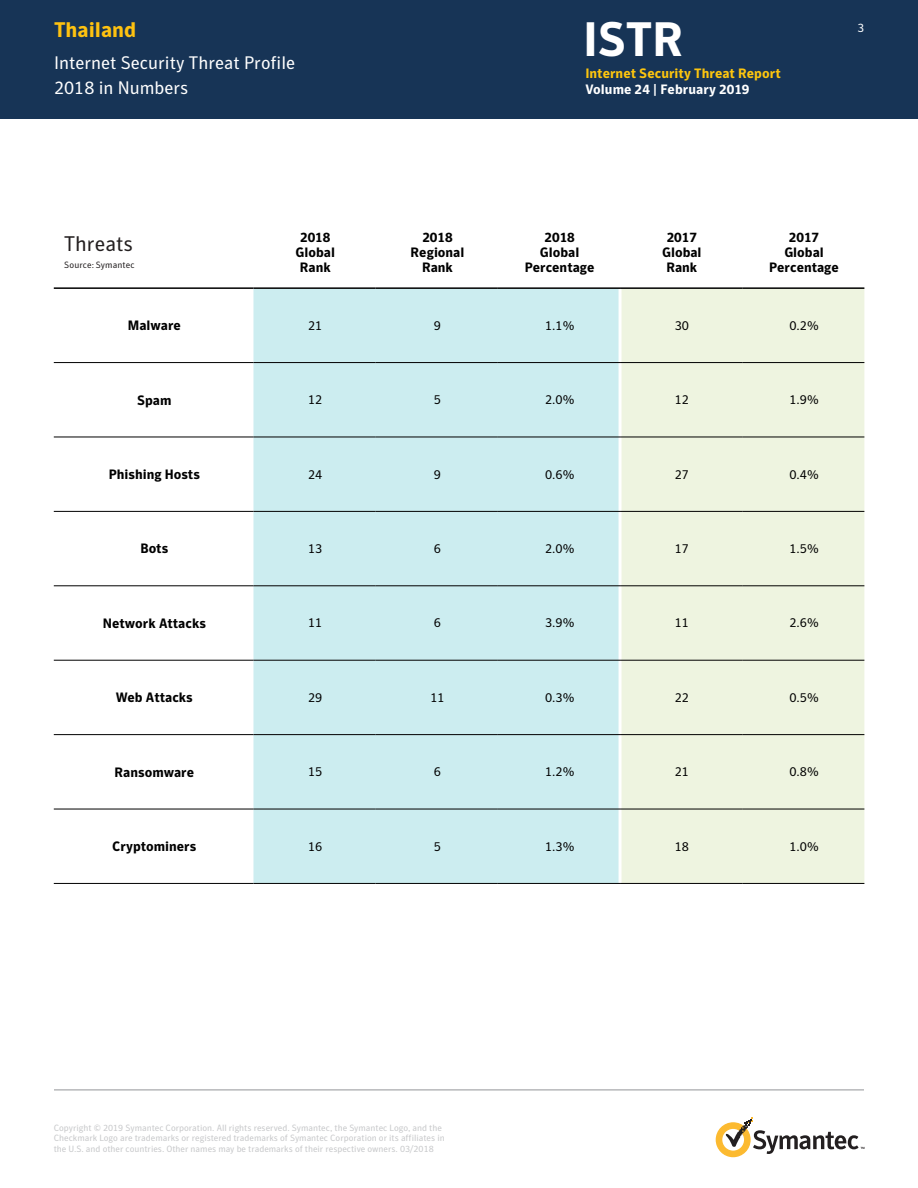
<style>
.page{position:relative;width:918px;height:1188px;background:#fff}
.page>*{position:absolute;margin:0;border:0;box-sizing:border-box;transform-origin:0 0}
.t1{font:700 48px "Symantec Sans";color:#fff}
.t2{font:700 21px "Symantec Sans";color:#fec210}
.Table_Title{font:21px "Symantec Sans";color:#231f20}
.t3{font:18px/25.5px "Symantec Sans";color:#fff}
.Table_Header{font:700 13.5px/15px "Symantec Sans";color:#000;text-align:center}
.t4{font:700 13.5px "Symantec Sans";letter-spacing:.005em;color:#fdc50e}
.t5{font:700 13.5px "Symantec Sans";letter-spacing:.005em;color:#fff}
.Table_Body{font:12.75px "Symantec Sans";color:#000}
.t6{font:12px "Symantec Sans";color:#fff}
.t7{font:9px/10.8px "Symantec Sans";color:#c7c8ca}
.Table_Title-2{font:9px "Symantec Sans";letter-spacing:.005em;color:#231f20}
</style>
<div class="page">
<div style="left:0;top:0;width:918px;height:119px;background:#173456"></div>
<svg style="left:715px;top:1118px;width:149px;height:40px"></svg>
<hr style="left:54px;top:1090px;width:810px;height:1px;background:#939598">
<div style="left:253px;top:289px;width:366px;height:594px;background:#ccedf0"></div>
<div style="left:622px;top:289px;width:242px;height:594px;background:#eef4e0"></div>
<hr style="left:54px;top:362px;width:199px;height:1px;background:#000">
<hr style="left:253px;top:362px;width:123px;height:1px;background:#000">
<hr style="left:376px;top:362px;width:122px;height:1px;background:#000">
<hr style="left:498px;top:362px;width:122px;height:1px;background:#000">
<hr style="left:620px;top:362px;width:122px;height:1px;background:#000">
<hr style="left:742px;top:362px;width:122px;height:1px;background:#000">
<hr style="left:54px;top:437px;width:199px;height:1px;background:#000">
<hr style="left:253px;top:437px;width:123px;height:1px;background:#000">
<hr style="left:376px;top:437px;width:122px;height:1px;background:#000">
<hr style="left:498px;top:437px;width:122px;height:1px;background:#000">
<hr style="left:620px;top:437px;width:122px;height:1px;background:#000">
<hr style="left:742px;top:437px;width:122px;height:1px;background:#000">
<hr style="left:54px;top:511px;width:199px;height:1px;background:#000">
<hr style="left:253px;top:511px;width:123px;height:1px;background:#000">
<hr style="left:376px;top:511px;width:122px;height:1px;background:#000">
<hr style="left:498px;top:511px;width:122px;height:1px;background:#000">
<hr style="left:620px;top:511px;width:122px;height:1px;background:#000">
<hr style="left:742px;top:511px;width:122px;height:1px;background:#000">
<hr style="left:54px;top:586px;width:199px;height:1px;background:#000">
<hr style="left:253px;top:586px;width:123px;height:1px;background:#000">
<hr style="left:376px;top:586px;width:122px;height:1px;background:#000">
<hr style="left:498px;top:586px;width:122px;height:1px;background:#000">
<hr style="left:620px;top:586px;width:122px;height:1px;background:#000">
<hr style="left:742px;top:586px;width:122px;height:1px;background:#000">
<hr style="left:54px;top:660px;width:199px;height:1px;background:#000">
<hr style="left:253px;top:660px;width:123px;height:1px;background:#000">
<hr style="left:376px;top:660px;width:122px;height:1px;background:#000">
<hr style="left:498px;top:660px;width:122px;height:1px;background:#000">
<hr style="left:620px;top:660px;width:122px;height:1px;background:#000">
<hr style="left:742px;top:660px;width:122px;height:1px;background:#000">
<hr style="left:54px;top:734px;width:199px;height:1px;background:#000">
<hr style="left:253px;top:734px;width:123px;height:1px;background:#000">
<hr style="left:376px;top:734px;width:122px;height:1px;background:#000">
<hr style="left:498px;top:734px;width:122px;height:1px;background:#000">
<hr style="left:620px;top:734px;width:122px;height:1px;background:#000">
<hr style="left:742px;top:734px;width:122px;height:1px;background:#000">
<hr style="left:54px;top:809px;width:199px;height:1px;background:#000">
<hr style="left:253px;top:809px;width:123px;height:1px;background:#000">
<hr style="left:376px;top:809px;width:122px;height:1px;background:#000">
<hr style="left:498px;top:809px;width:122px;height:1px;background:#000">
<hr style="left:620px;top:809px;width:122px;height:1px;background:#000">
<hr style="left:742px;top:809px;width:122px;height:1px;background:#000">
<hr style="left:54px;top:883px;width:199px;height:1px;background:#000">
<hr style="left:253px;top:883px;width:123px;height:1px;background:#000">
<hr style="left:376px;top:883px;width:122px;height:1px;background:#000">
<hr style="left:498px;top:883px;width:122px;height:1px;background:#000">
<hr style="left:620px;top:883px;width:122px;height:1px;background:#000">
<hr style="left:742px;top:883px;width:122px;height:1px;background:#000">
<hr style="left:54px;top:287px;width:199px;height:2px;background:#000">
<hr style="left:253px;top:287px;width:123px;height:2px;background:#000">
<hr style="left:376px;top:287px;width:122px;height:2px;background:#000">
<hr style="left:498px;top:287px;width:122px;height:2px;background:#000">
<hr style="left:620px;top:287px;width:122px;height:2px;background:#000">
<hr style="left:742px;top:287px;width:122px;height:2px;background:#000">
<h2 class="t2" style="left:54px;top:17px;width:84px">Thailand</h2>
<h3 class="t3" style="left:54px;top:49px;width:243px">Internet Security Threat Profile<br>2018 in Numbers</h3>
<h1 class="t1" style="left:583px;top:10px;width:102px">ISTR</h1>
<h3 class="t4" style="left:585px;top:65px;width:197px">Internet Security Threat Report</h3>
<h3 class="t5" style="left:585px;top:82px;width:166px">Volume 24 | February 2019</h3>
<h3 class="t6" style="left:858px;top:20px;width:8px">3</h3>
<p class="Table_Title" style="left:64px;top:232px;width:70px">Threats</p>
<p class="Table_Title-2" style="left:64px;top:259px;width:72px">Source: Symantec</p>
<p class="Table_Header" style="left:300px;top:230px;width:32px">2018</p>
<p class="Table_Header" style="left:296px;top:245px;width:41px">Global</p>
<p class="Table_Header" style="left:300px;top:260px;width:32px">Rank</p>
<p class="Table_Header" style="left:422px;top:230px;width:32px">2018</p>
<p class="Table_Header" style="left:411px;top:245px;width:55px">Regional</p>
<p class="Table_Header" style="left:422px;top:260px;width:32px">Rank</p>
<p class="Table_Header" style="left:545px;top:230px;width:32px">2018</p>
<p class="Table_Header" style="left:525px;top:245px;width:71px">Global<br>Percentage</p>
<p class="Table_Header" style="left:667px;top:230px;width:32px">2017</p>
<p class="Table_Header" style="left:662px;top:245px;width:41px">Global</p>
<p class="Table_Header" style="left:666px;top:260px;width:32px">Rank</p>
<p class="Table_Header" style="left:789px;top:230px;width:32px">2017</p>
<p class="Table_Header" style="left:769px;top:245px;width:71px">Global<br>Percentage</p>
<p class="Table_Header" style="left:128px;top:318px;width:55px">Malware</p>
<p class="Table_Body" style="left:308px;top:318px;width:16px">21</p>
<p class="Table_Body" style="left:434px;top:318px;width:9px">9</p>
<p class="Table_Body" style="left:545px;top:318px;width:31px">1.1%</p>
<p class="Table_Body" style="left:675px;top:318px;width:16px">30</p>
<p class="Table_Body" style="left:789px;top:318px;width:31px">0.2%</p>
<p class="Table_Header" style="left:137px;top:392px;width:36px">Spam</p>
<p class="Table_Body" style="left:308px;top:392px;width:16px">12</p>
<p class="Table_Body" style="left:434px;top:392px;width:9px">5</p>
<p class="Table_Body" style="left:545px;top:392px;width:31px">2.0%</p>
<p class="Table_Body" style="left:675px;top:392px;width:16px">12</p>
<p class="Table_Body" style="left:789px;top:392px;width:31px">1.9%</p>
<p class="Table_Header" style="left:109px;top:467px;width:93px">Phishing Hosts</p>
<p class="Table_Body" style="left:308px;top:467px;width:16px">24</p>
<p class="Table_Body" style="left:434px;top:467px;width:9px">9</p>
<p class="Table_Body" style="left:545px;top:467px;width:31px">0.6%</p>
<p class="Table_Body" style="left:675px;top:467px;width:16px">27</p>
<p class="Table_Body" style="left:789px;top:467px;width:31px">0.4%</p>
<p class="Table_Header" style="left:140px;top:541px;width:29px">Bots</p>
<p class="Table_Body" style="left:308px;top:541px;width:16px">13</p>
<p class="Table_Body" style="left:434px;top:541px;width:9px">6</p>
<p class="Table_Body" style="left:545px;top:541px;width:31px">2.0%</p>
<p class="Table_Body" style="left:675px;top:541px;width:16px">17</p>
<p class="Table_Body" style="left:789px;top:541px;width:31px">1.5%</p>
<p class="Table_Header" style="left:103px;top:616px;width:105px">Network Attacks</p>
<p class="Table_Body" style="left:308px;top:616px;width:16px">11</p>
<p class="Table_Body" style="left:434px;top:616px;width:9px">6</p>
<p class="Table_Body" style="left:545px;top:616px;width:31px">3.9%</p>
<p class="Table_Body" style="left:675px;top:616px;width:16px">11</p>
<p class="Table_Body" style="left:789px;top:616px;width:31px">2.6%</p>
<p class="Table_Header" style="left:116px;top:690px;width:79px">Web Attacks</p>
<p class="Table_Body" style="left:308px;top:690px;width:16px">29</p>
<p class="Table_Body" style="left:430px;top:690px;width:16px">11</p>
<p class="Table_Body" style="left:545px;top:690px;width:31px">0.3%</p>
<p class="Table_Body" style="left:675px;top:690px;width:16px">22</p>
<p class="Table_Body" style="left:789px;top:690px;width:31px">0.5%</p>
<p class="Table_Header" style="left:115px;top:764px;width:81px">Ransomware</p>
<p class="Table_Body" style="left:308px;top:764px;width:16px">15</p>
<p class="Table_Body" style="left:434px;top:764px;width:9px">6</p>
<p class="Table_Body" style="left:545px;top:764px;width:31px">1.2%</p>
<p class="Table_Body" style="left:675px;top:764px;width:16px">21</p>
<p class="Table_Body" style="left:789px;top:764px;width:31px">0.8%</p>
<p class="Table_Header" style="left:112px;top:839px;width:86px">Cryptominers</p>
<p class="Table_Body" style="left:308px;top:839px;width:16px">16</p>
<p class="Table_Body" style="left:434px;top:839px;width:9px">5</p>
<p class="Table_Body" style="left:545px;top:839px;width:31px">1.3%</p>
<p class="Table_Body" style="left:675px;top:839px;width:16px">18</p>
<p class="Table_Body" style="left:789px;top:839px;width:31px">1.0%</p>
<p class="t7" style="left:54px;top:1122px;width:392px">Copyright © 2019 Symantec Corporation. All rights reserved. Symantec, the Symantec Logo, and the<br>Checkmark Logo are trademarks or registered trademarks of Symantec Corporation or its affiliates in the U.S. and other countries. Other names may be trademarks of their respective owners. 03/2018</p>
</div>
